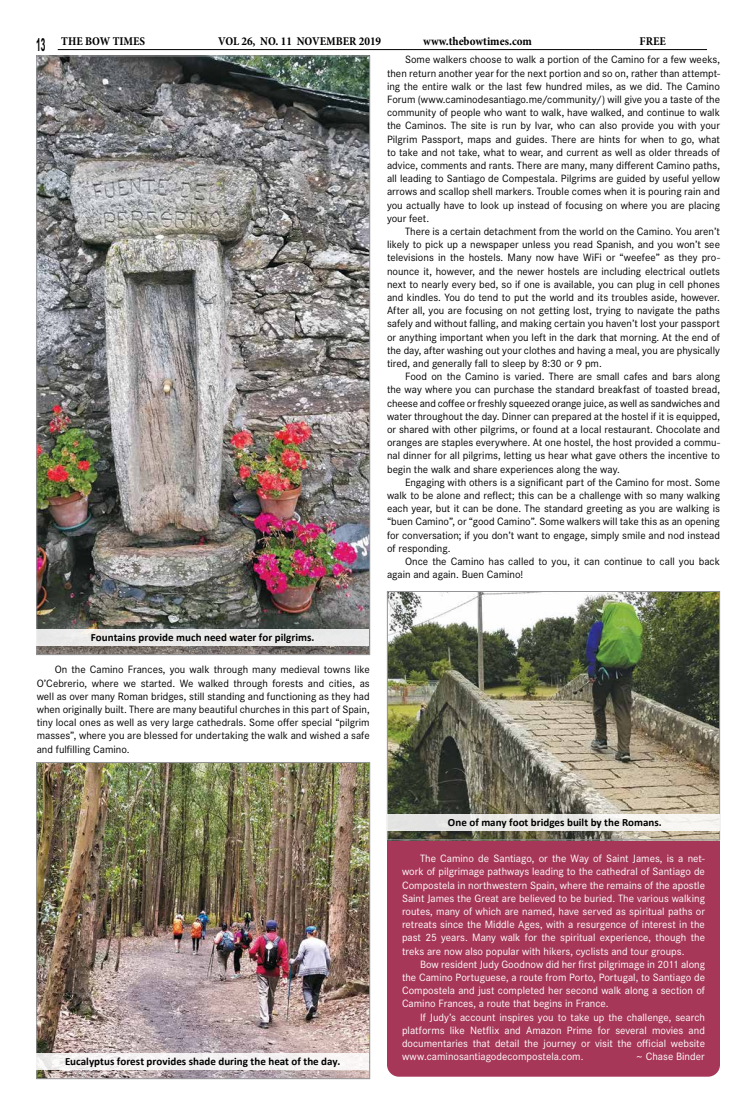
<style>
.page{position:relative;width:756px;height:1116px;background:#fff}
.page>*{position:absolute;margin:0;border:0;box-sizing:border-box;transform-origin:0 0}
.t1{font:700 18px "Arial MT Pro";color:#000;scale:.47 1}
.t2{font:700 condensed 12px "Minion Pro";color:#000}
.t3{font:11px/13.2px "Corporate S";color:#000;text-align:justify}
.t4{font:11px/13.2px "Corporate S";color:#fff;text-align:justify}
.t5{font:700 11px "Calibri";color:#000}
</style>
<div class="page">
<hr style="left:58px;top:49px;width:649px;height:1px;background:#000">
<div style="left:387px;top:828px;width:333px;height:249px;background:#a73759;border-radius:12px"></div>
<img style="left:389px;top:593px;width:329px;height:245px">
<div style="left:387px;top:591px;width:333px;height:249px;border:1px solid #939598"></div>
<img style="left:38px;top:58px;width:330px;height:595px">
<img style="left:38px;top:764px;width:330px;height:313px">
<div style="left:36px;top:762px;width:334px;height:317px;border:1px solid #939598"></div>
<div style="left:36px;top:1053px;width:333px;height:17px;background:#f6f4f4"></div>
<div style="left:36px;top:629px;width:333px;height:16px;background:#eaeae9"></div>
<div style="left:387px;top:814px;width:333px;height:17px;background:linear-gradient(to right,#e0e1e0,#f9f6f3)"></div>
<h1 class="t1" style="left:36px;top:35px;width:21px">13</h1>
<p class="t2" style="left:61px;top:33px;width:85px">THE BOW TIMES</p>
<p class="t2" style="left:218px;top:33px;width:164px">VOL 26, NO. 11 NOVEMBER 2019</p>
<p class="t2" style="left:423px;top:33px;width:110px">www.thebowtimes.com</p>
<p class="t2" style="left:640px;top:33px;width:28px">FREE</p>
<p class="t3" style="left:387px;top:53px;width:335px;text-indent:18px">Some walkers choose to walk a portion of the Camino for a few weeks, then return another year for the next portion and so on, rather than attempt&shy;ing the entire walk or the last few hundred miles, as we did. The Camino Forum (www.caminodesantiago.me/community/) will give you a taste of the community of people who want to walk, have walked, and continue to walk the Caminos. The site is run by Ivar, who can also provide you with your Pilgrim Passport, maps and guides. There are hints for when to go, what to take and not take, what to wear, and current as well as older threads of advice, comments and rants. There are many, many different Camino paths, all leading to Santiago de Compestala. Pilgrims are guided by useful yellow arrows and scallop shell markers. Trouble comes when it is pouring rain and you actually have to look up instead of focusing on where you are placing your feet.</p>
<p class="t3" style="left:387px;top:224px;width:335px;text-indent:18px">There is a certain detachment from the world on the Camino. You aren’t likely to pick up a newspaper unless you read Spanish, and you won’t see televisions in the hostels. Many now have WiFi or “weefee” as they pro&shy;nounce it, however, and the newer hostels are including electrical outlets next to nearly every bed, so if one is available, you can plug in cell phones and kindles. You do tend to put the world and its troubles aside, however.<br>After all, you are focusing on not getting lost, trying to navigate the paths safely and without falling, and making certain you haven’t lost your passport or anything important when you left in the dark that morning. At the end of the day, after washing out your clothes and having a meal, you are physically tired, and generally fall to sleep by 8:30 or 9 pm.</p>
<p class="t3" style="left:387px;top:369px;width:335px;text-indent:18px">Food on the Camino is varied. There are small cafes and bars along the way where you can purchase the standard breakfast of toasted bread, cheese and coffee or freshly squeezed orange juice, as well as sandwiches and water throughout the day. Dinner can prepared at the hostel if it is equipped, or shared with other pilgrims, or found at a local restaurant. Chocolate and oranges are staples everywhere. At one hostel, the host provided a commu&shy;nal dinner for all pilgrims, letting us hear what gave others the incentive to begin the walk and share experiences along the way.</p>
<p class="t3" style="left:387px;top:475px;width:335px;text-indent:18px">Engaging with others is a significant part of the Camino for most. Some walk to be alone and reflect; this can be a challenge with so many walking each year, but it can be done. The standard greeting as you are walking is “buen Camino”, or “good Camino”. Some walkers will take this as an opening for conversation; if you don’t want to engage, simply smile and nod instead of responding.</p>
<p class="t3" style="left:387px;top:554px;width:335px;text-indent:18px">Once the Camino has called to you, it can continue to call you back again and again. Buen Camino!</p>
<p class="t5" style="left:91px;top:630px;width:225px">Fountains provide much need water for pilgrims.</p>
<p class="t3" style="left:37px;top:663px;width:335px;text-indent:18px">On the Camino Frances, you walk through many medieval towns like O’Cebrerio, where we started. We walked through forests and cities, as well as over many Roman bridges, still standing and functioning as they had when originally built. There are many beautiful churches in this part of Spain, tiny local ones as well as very large cathedrals. Some offer special “pilgrim masses”, where you are blessed for undertaking the walk and wished a safe and fulfilling Camino.</p>
<p class="t5" style="left:65px;top:1055px;width:277px">Eucalyptus forest provides shade during the heat of the day.</p>
<p class="t5" style="left:448px;top:816px;width:215px">One of many foot bridges built by the Romans.</p>
<p class="t4" style="left:402px;top:852px;width:305px;text-indent:18px">The Camino de Santiago, or the Way of Saint James, is a net&shy;work of pilgrimage pathways leading to the cathedral of Santiago de Compostela in northwestern Spain, where the remains of the apostle Saint James the Great are believed to be buried. The various walking routes, many of which are named, have served as spiritual paths or retreats since the Middle Ages, with a resurgence of interest in the past 25 years. Many walk for the spiritual experience, though the treks are now also popular with hikers, cyclists and tour groups.</p>
<p class="t4" style="left:402px;top:957px;width:305px;text-indent:18px">Bow resident Judy Goodnow did her first pilgrimage in 2011 along the Camino Portuguese, a route from Porto, Portugal, to Santiago de Compostela and just completed her second walk along a section of Camino Frances, a route that begins in France.</p>
<p class="t4" style="left:402px;top:1010px;width:305px;text-indent:18px">If Judy’s account inspires you to take up the challenge, search platforms like Netflix and Amazon Prime for several movies and documentaries that detail the journey or visit the official website www.caminosantiagodecompostela.com.</p>
<p class="t4" style="left:636px;top:1050px;width:70px">~ Chase Binder</p>
</div>
